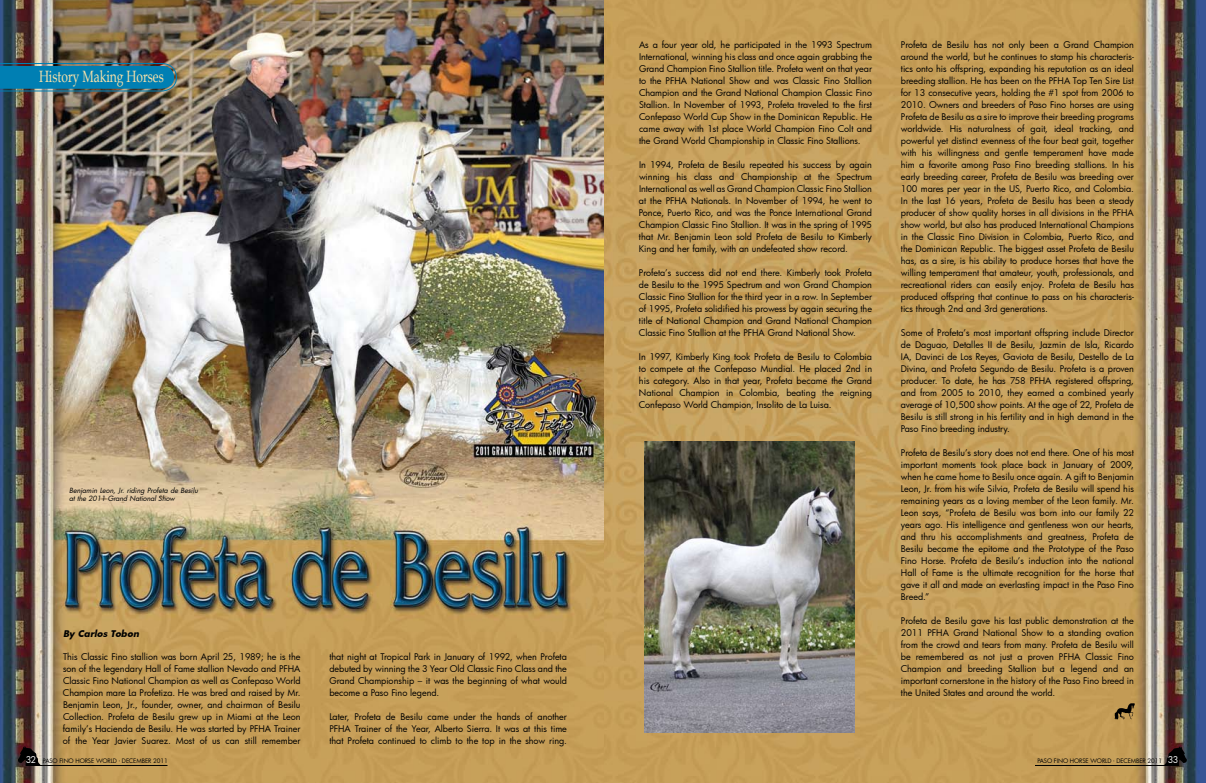
<style>
.page{position:relative;width:1206px;height:783px;background:#fff}
.page>*{position:absolute;margin:0;border:0;box-sizing:border-box;transform-origin:0 0}
.t1{font:16.3px "Book Antiqua";color:#f9e1a9;scale:.73 1}
.t2{font:9px/12px "Futura";color:#000;text-align:justify}
.t3{font:italic 700 9px "Futura";color:#000}
.t4{font:italic 7px/8px "Futura";color:#000}
.t5{font:6px "Futura";letter-spacing:-.01em;color:#000}
.s1{font-size:9px;color:#fff}
</style>
<div class="page">
<img style="left:604px;top:0;width:602px;height:783px">
<img style="left:644px;top:441px;width:211px;height:292px">
<img style="left:1115px;top:702px;width:20px;height:18px">
<img style="left:0;top:0;width:604px;height:783px">
<img style="left:0;top:62px;width:178px;height:30px">
<svg style="left:1163px;top:746px;width:24px;height:20px"></svg>
<hr style="left:1035px;top:765px;width:144px;height:1px;background:#000">
<svg style="left:18px;top:746px;width:23px;height:20px"></svg>
<hr style="left:26px;top:765px;width:141px;height:1px;background:#000">
<h1 class="t1" style="left:39px;top:65px;width:172px">History Making Horses</h1>
<p class="t4" style="left:69px;top:487px;width:132px">Benjamin Leon, J r. riding Profeta de Besilu at the 2011 Grand National Show</p>
<p class="t3" style="left:63px;top:627px;width:80px">By Carlos Tobon</p>
<p class="t2" style="left:63px;top:651px;width:239px">This Classic Fino stallion was born April 25, 1989; he is the son of the legendary Hall of Fame stallion Nevado and PFHA Classic Fino National Champion as well as Confepaso World Champion mare La Profetiza. He was bred and raised by Mr.<br>Benjamin Leon, Jr., founder, owner, and chairman of Besilu Collection. Profeta de Besilu grew up in Miami at the Leon family’s Hacienda de Besilu. He was started by PFHA Trainer of the Year Javier Suarez. Most of us can still remember</p>
<p class="t2" style="left:329px;top:650px;width:239px">that night at Tropical Park in January of 1992, when Profeta debuted by winning the 3 Year Old Classic Fino Class and the Grand Championship – it was the beginning of what would become a Paso Fino legend.</p>
<p class="t2" style="left:329px;top:710px;width:239px">Later, Profeta de Besilu came under the hands of another PFHA Trainer of the Year, Alberto Sierra. It was at this time that Profeta continued to climb to the top in the show ring.</p>
<p class="t2" style="left:639px;top:39px;width:235px">As a four year old, he participated in the 1993 Spectrum International, winning his class and once again grabbing the Grand Champion Fino Stallion title. Profeta went on that year to the PFHA National Show and was Classic Fino Stallion Champion and the Grand National Champion Classic Fino Stallion. In November of 1993, Profeta traveled to the first Confepaso World Cup Show in the Dominican Republic. He came away with 1st place World Champion Fino Colt and the Grand World Championship in Classic Fino Stallions.</p>
<p class="t2" style="left:639px;top:158px;width:235px">In 1994, Profeta de Besilu repeated his success by again winning his class and Championship at the Spectrum International as well as Grand Champion Classic Fino Stallion at the PFHA Nationals. In November of 1994, he went to Ponce, Puerto Rico, and was the Ponce International Grand Champion Classic Fino Stallion. It was in the spring of 1995 that Mr. Benjamin Leon sold Profeta de Besilu to Kimberly King and her family, with an undefeated show record.</p>
<p class="t2" style="left:639px;top:266px;width:235px">Profeta’s success did not end there. Kimberly took Profeta de Besilu to the 1995 Spectrum and won Grand Champion Classic Fino Stallion for the third year in a row. In September of 1995, Profeta solidified his prowess by again securing the title of National Champion and Grand National Champion Classic Fino Stallion at the PFHA Grand National Show.</p>
<p class="t2" style="left:639px;top:350px;width:235px">In 1997, Kimberly King took Profeta de Besilu to Colombia to compete at the Confepaso Mundial. He placed 2nd in his category. Also in that year, Profeta became the Grand National Champion in Colombia, beating the reigning Confepaso World Champion, Insolito de La Luisa.</p>
<p class="t2" style="left:901px;top:38px;width:235px">Profeta de Besilu has not only been a Grand Champion around the world, but he continues to stamp his characteris&shy;tics onto his offspring, expanding his reputation as an ideal breeding stallion. He has been on the PFHA Top Ten Sire List for 13 consecutive years, holding the #1 spot from 2006 to 2010. Owners and breeders of Paso Fino horses are using Profeta de Besilu as a sire to improve their breeding programs worldwide. His naturalness of gait, ideal tracking, and powerful yet distinct evenness of the four beat gait, together with his willingness and gentle temperament have made him a favorite among Paso Fino breeding stallions. In his early breeding career, Profeta de Besilu was breeding over 100 mares per year in the US, Puerto Rico, and Colombia.<br>In the last 16 years, Profeta de Besilu has been a steady producer of show quality horses in all divisions in the PFHA show world, but also has produced International Champions in the Classic Fino Division in Colombia, Puerto Rico, and the Dominican Republic. The biggest asset Profeta de Besilu has, as a sire, is his ability to produce horses that have the willing temperament that amateur, youth, professionals, and recreational riders can easily enjoy. Profeta de Besilu has produced offspring that continue to pass on his characteris&shy;tics through 2nd and 3rd generations.</p>
<p class="t2" style="left:901px;top:326px;width:235px">Some of Profeta’s most important offspring include Director de Daguao, Detalles II de Besilu, Jazmin de Isla, Ricardo IA, Davinci de Los Reyes, Gaviota de Besilu, Destello de La Divina, and Profeta Segundo de Besilu. Profeta is a proven producer. To date, he has 758 PFHA registered offspring, and from 2005 to 2010, they earned a combined yearly average of 10,500 show points. At the age of 22, Profeta de Besilu is still strong in his fertility and in high demand in the Paso Fino breeding industry.</p>
<p class="t2" style="left:901px;top:446px;width:235px">Profeta de Besilu’s story does not end there. One of his most important moments took place back in January of 2009, when he came home to Besilu once again. A gift to Benjamin Leon, Jr. from his wife Silvia, Profeta de Besilu will spend his remaining years as a loving member of the Leon family. Mr.<br>Leon says, “Profeta de Besilu was born into our family 22 years ago. His intelligence and gentleness won our hearts, and thru his accomplishments and greatness, Profeta de Besilu became the epitome and the Prototype of the Paso Fino Horse. Profeta de Besilu’s induction into the national Hall of Fame is the ultimate recognition for the horse that gave it all and made an everlasting impact in the Paso Fino Breed.”</p>
<p class="t2" style="left:901px;top:614px;width:235px">Profeta de Besilu gave his last public demonstration at the 2011 PFHA Grand National Show to a standing ovation from the crowd and tears from many. Profeta de Besilu will be remembered as not just a proven PFHA Classic Fino Champion and breeding Stallion but a legend and an important cornerstone in the history of the Paso Fino breed in the United States and around the world.</p>
<p class="t5" style="left:26px;top:757px;width:144px"><span class="s1">32</span> PASO FINO HORSE WORLD · december 2011</p>
<p class="t5" style="left:1037px;top:757px;width:143px">PASO FINO HORSE WORLD · december 2011 <span class="s1">33</span></p>
</div>
